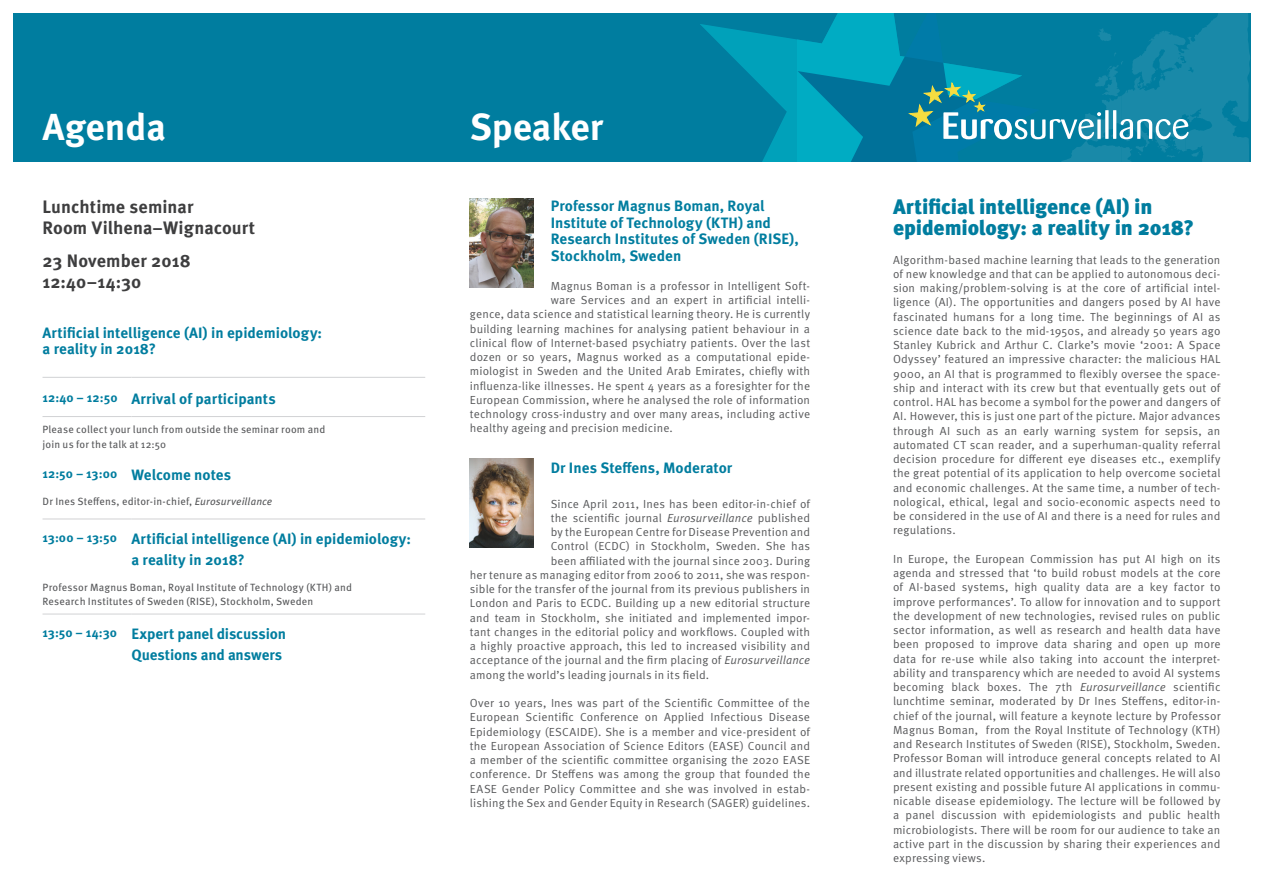
<style>
.page{position:relative;width:1263px;height:893px;background:#fff}
.page>*{position:absolute;margin:0;border:0;box-sizing:border-box;transform-origin:0 0}
.t1{font:700 37.5px "Meta Pro";color:#fff}
.t2{font:900 21px/21px "Meta Pro";letter-spacing:-.01em;color:#007d9f}
.t3{font:700 18px/21px "Meta Pro";color:#3e3e3f}
.t4{font:700 15px/16.5px "Meta Pro";color:#007d9f}
.t5{font:11.7px/14.2px "Meta Pro";letter-spacing:.01em;color:#57585a;text-align:justify}
.t6{font:10.5px/14.1px "Meta Pro";letter-spacing:.015em;color:#57585a}
.s1{font-size:12.75px}
.s2{font-style:italic}
</style>
<div class="page">
<div style="left:13px;top:13px;width:1237px;height:149px;background:#007d9f"></div>
<hr style="left:43px;top:614px;width:88px;height:1px;background:#d1d2d4">
<hr style="left:131px;top:614px;width:294px;height:1px;background:#d1d2d4">
<hr style="left:43px;top:519px;width:88px;height:1px;background:#d1d2d4">
<hr style="left:131px;top:519px;width:294px;height:1px;background:#d1d2d4">
<hr style="left:43px;top:377px;width:88px;height:1px;background:#d1d2d4">
<hr style="left:131px;top:377px;width:294px;height:1px;background:#d1d2d4">
<hr style="left:43px;top:416px;width:88px;height:1px;background:#d1d2d4">
<hr style="left:131px;top:416px;width:294px;height:1px;background:#d1d2d4">
<svg style="left:700px;top:24px;width:98px;height:138px"></svg>
<svg style="left:798px;top:13px;width:452px;height:149px"></svg>
<img style="left:470px;top:198px;width:64px;height:89px">
<img style="left:470px;top:458px;width:64px;height:90px">
<h1 class="t1" style="left:43px;top:104px;width:125px">Agenda</h1>
<h1 class="t1" style="left:470px;top:104px;width:135px">Speaker</h1>
<h3 class="t3" style="left:43px;top:197px;width:214px">Lunchtime seminar<br>Room Vilhena−Wignacourt</h3>
<h3 class="t3" style="left:43px;top:251px;width:150px">23 November 2018<br>12:40–14:30</h3>
<p class="t4" style="left:43px;top:325px;width:281px">Artificial intelligence (AI) in epidemiology: a reality in 2018?</p>
<p class="t4" style="left:43px;top:391px;width:235px"><span class="s1">12:40 – 12:50</span> Arrival of participants</p>
<p class="t6" style="left:43px;top:423px;width:284px">Please collect your lunch from outside the seminar room and join us for the talk at 12:50</p>
<p class="t4" style="left:43px;top:467px;width:190px"><span class="s1">12:50 – 13:00</span> Welcome notes</p>
<p class="t6" style="left:43px;top:495px;width:231px">Dr Ines Steffens, editor-in-chief, <span class="s2">Eurosurveillance</span></p>
<p class="t4" style="left:131px;top:528px;width:281px;line-height:21.5px;text-indent:-89px"><span class="s1">13:00 – 13:50</span> Artificial intelligence (AI) in epidemiology: a reality in 2018?</p>
<p class="t6" style="left:43px;top:581px;width:311px">Professor Magnus Boman, Royal Institute of Technology (KTH) and<br>Research Institutes of Sweden (RISE), Stockholm, Sweden</p>
<p class="t4" style="left:43px;top:623px;width:245px;line-height:21.5px;text-align:right"><span class="s1">13:50 – 14:30</span> Expert panel discussion<br>Questions and answers</p>
<p class="t4" style="left:551px;top:198px;width:250px">Professor Magnus Boman, Royal<br>Institute of Technology (KTH) and<br>Research Institutes of Sweden (RISE),<br>Stockholm, Sweden</p>
<p class="t5" style="left:551px;top:279px;width:261px">Magnus Boman is a professor in Intelligent Soft-</p>
<p class="t5" style="left:551px;top:293px;width:261px">ware Services and an expert in artificial intelli-</p>
<p class="t5" style="left:470px;top:308px;width:342px">gence, data science and statistical learning theory. He is currently</p>
<p class="t5" style="left:470px;top:322px;width:342px">building learning machines for analysing patient behaviour in a</p>
<p class="t5" style="left:470px;top:336px;width:342px">clinical flow of Internet-based psychiatry patients. Over the last</p>
<p class="t5" style="left:470px;top:350px;width:342px">dozen or so years, Magnus worked as a computational epide-</p>
<p class="t5" style="left:470px;top:365px;width:342px">miologist in Sweden and the United Arab Emirates, chiefly with</p>
<p class="t5" style="left:470px;top:379px;width:342px">influenza-like illnesses. He spent 4 years as a foresighter for the</p>
<p class="t5" style="left:470px;top:393px;width:342px">European Commission, where he analysed the role of information</p>
<p class="t5" style="left:470px;top:407px;width:342px">technology cross-industry and over many areas, including active</p>
<p class="t5" style="left:470px;top:422px;width:205px">healthy ageing and precision medicine.</p>
<p class="t4" style="left:551px;top:460px;width:183px">Dr Ines Steffens, Moderator</p>
<p class="t5" style="left:551px;top:497px;width:261px">Since April 2011, Ines has been editor-in-chief of</p>
<p class="t5" style="left:551px;top:511px;width:261px">the scientific journal <span class="s2">Eurosurveillance</span> published</p>
<p class="t5" style="left:551px;top:525px;width:261px">by the European Centre for Disease Prevention and</p>
<p class="t5" style="left:551px;top:540px;width:261px">Control (ECDC) in Stockholm, Sweden. She has</p>
<p class="t5" style="left:551px;top:554px;width:261px">been affiliated with the journal since 2003. During</p>
<p class="t5" style="left:470px;top:568px;width:342px">her tenure as managing editor from 2006 to 2011, she was respon-</p>
<p class="t5" style="left:470px;top:582px;width:342px">sible for the transfer of the journal from its previous publishers in</p>
<p class="t5" style="left:470px;top:597px;width:342px">London and Paris to ECDC. Building up a new editorial structure</p>
<p class="t5" style="left:470px;top:611px;width:342px">and team in Stockholm, she initiated and implemented impor-</p>
<p class="t5" style="left:470px;top:625px;width:342px">tant changes in the editorial policy and workflows. Coupled with</p>
<p class="t5" style="left:470px;top:639px;width:342px">a highly proactive approach, this led to increased visibility and</p>
<p class="t5" style="left:470px;top:654px;width:342px">acceptance of the journal and the firm placing of <span class="s2">Eurosurveillance</span></p>
<p class="t5" style="left:470px;top:668px;width:241px">among the world’s leading journals in its field.</p>
<p class="t5" style="left:470px;top:696px;width:342px">Over 10 years, Ines was part of the Scientific Committee of the European Scientific Conference on Applied Infectious Disease Epidemiology (ESCAIDE). She is a member and vice-president of the European Association of Science Editors (EASE) Council and a member of the scientific committee organising the 2020 EASE conference. Dr Steffens was among the group that founded the EASE Gender Policy Committee and she was involved in estab&shy;lishing the Sex and Gender Equity in Research (SAGER) guidelines.</p>
<h2 class="t2" style="left:893px;top:197px;width:303px">Artificial intelligence (AI) in epidemiology: a reality in 2018?</h2>
<p class="t5" style="left:893px;top:253px;width:329px">Algorithm-based machine learning that leads to the generation of new knowledge and that can be applied to autonomous deci&shy;sion making/problem-solving is at the core of artificial intel&shy;ligence (AI). The opportunities and dangers posed by AI have fascinated humans for a long time. The beginnings of AI as science date back to the mid-1950s, and already 50 years ago Stanley Kubrick and Arthur C. Clarke’s movie ‘2001: A Space Odyssey’ featured an impressive character: the malicious HAL 9000, an AI that is programmed to flexibly oversee the space&shy;ship and interact with its crew but that eventually gets out of control. HAL has become a symbol for the power and dangers of AI. However, this is just one part of the picture. Major advances through AI such as an early warning system for sepsis, an automated CT scan reader, and a superhuman-quality referral decision procedure for different eye diseases etc., exemplify the great potential of its application to help overcome societal and economic challenges. At the same time, a number of tech&shy;nological, ethical, legal and socio-economic aspects need to be considered in the use of AI and there is a need for rules and regulations.</p>
<p class="t5" style="left:893px;top:552px;width:329px">In Europe, the European Commission has put AI high on its agenda and stressed that ‘to build robust models at the core of AI-based systems, high quality data are a key factor to improve performances’. To allow for innovation and to support the development of new technologies, revised rules on public sector information, as well as research and health data have been proposed to improve data sharing and open up more data for re-use while also taking into account the interpret&shy;ability and transparency which are needed to avoid AI systems becoming black boxes. The 7th <span class="s2">Eurosurveillance</span> scientific lunchtime seminar, moderated by Dr Ines Steffens, editor-in&shy;chief of the journal, will feature a keynote lecture by Professor Magnus Boman, from the Royal Institute of Technology (KTH) and Research Institutes of Sweden (RISE), Stockholm, Sweden.<br>Professor Boman will introduce general concepts related to AI and illustrate related opportunities and challenges. He will also present existing and possible future AI applications in commu&shy;nicable disease epidemiology. The lecture will be followed by a panel discussion with epidemiologists and public health microbiologists. There will be room for our audience to take an active part in the discussion by sharing their experiences and expressing views.</p>
</div>
